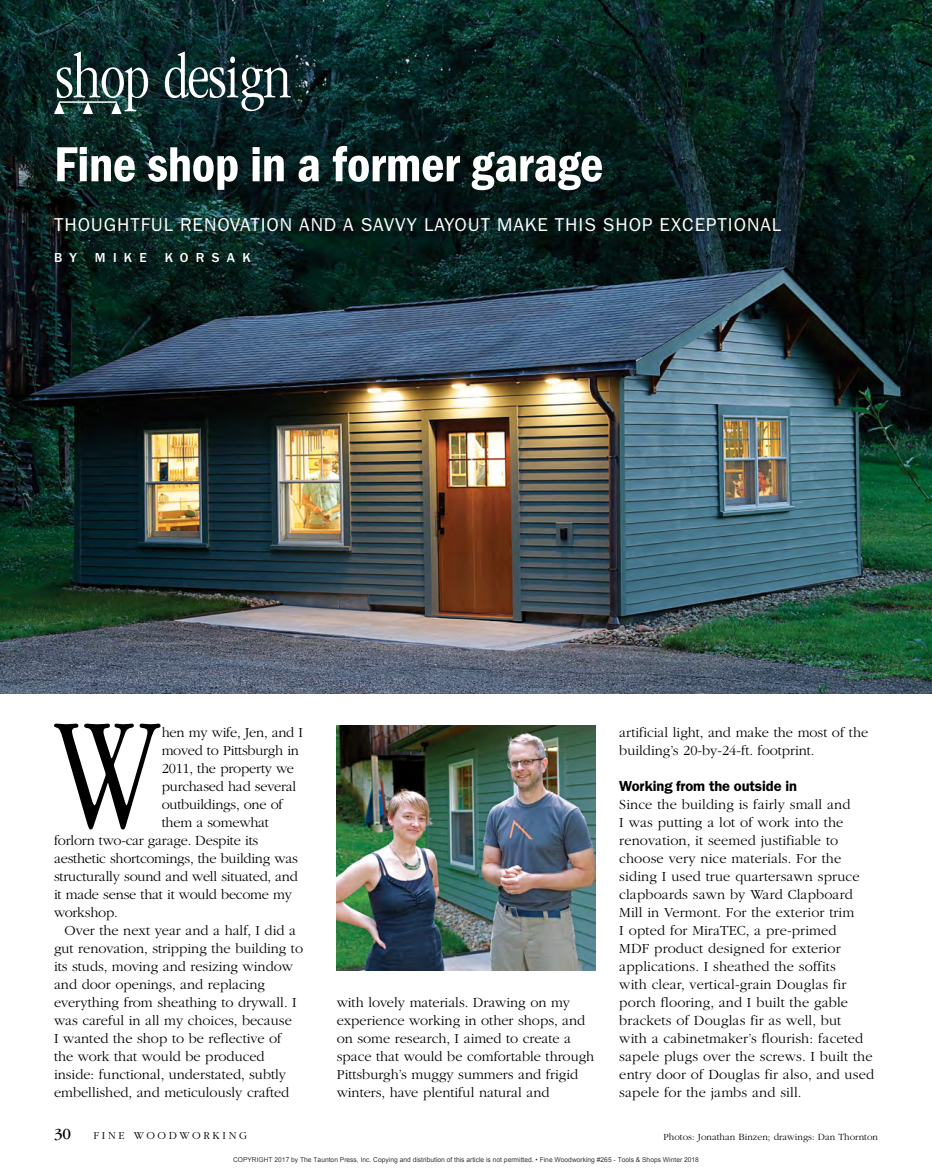
<style>
.page{position:relative;width:932px;height:1175px;background:#fff}
.page>*{position:absolute;margin:0;border:0;box-sizing:border-box;transform-origin:0 0}
.t1{font:300 condensed 163.8px "ITC Garamond Std";color:#000}
.t2{font:300 condensed 64.5px "ITC Garamond Std";letter-spacing:-.015em;color:#fff}
.t3{font:51px "ITC Franklin Gothic Std Dm Cd";letter-spacing:-.005em;color:#fff}
.t4{font:18.75px "ITC Franklin Gothic Std";letter-spacing:.05em;color:#fff}
.t5{font:16.05px "ITC Garamond Std";color:#000}
.t6{font:600 14.7px "ITC Franklin Gothic Std";letter-spacing:-.005em;color:#000}
.t7{font:300 14.4px/18px "ITC Garamond Std";color:#000}
.t8{font:500 13.5px "ITC Franklin Gothic Std";letter-spacing:.54em;color:#fff}
.t9{font:300 11.1px "ITC Garamond Std";letter-spacing:.24em;color:#000}
.t10{font:300 9.75px "ITC Garamond Std";letter-spacing:.005em;color:#000}
.t11{font:6.75px "Arial";color:rgb(0 0 0/.8)}
</style>
<div class="page">
<img style="left:0;top:0;width:932px;height:693px">
<svg style="left:54px;top:101px;width:10px;height:13px"></svg>
<svg style="left:83px;top:103px;width:10px;height:11px"></svg>
<svg style="left:111px;top:101px;width:11px;height:13px"></svg>
<hr style="left:59px;top:101px;width:57px;height:2px;background:#fff">
<img style="left:336px;top:725px;width:259px;height:245px">
<h2 class="t2" style="left:56px;top:41px;width:237px">shop design</h2>
<h3 class="t3" style="left:54px;top:135px;width:551px">Fine shop in a former garage</h3>
<h3 class="t4" style="left:54px;top:214px;width:728px">THOUGHTFUL RENOVATION AND A SAVVY LAYOUT MAKE THIS SHOP EXCEPTIONAL</h3>
<p class="t8" style="left:54px;top:250px;width:24px">B Y</p>
<p class="t8" style="left:95px;top:250px;width:53px">MIKE</p>
<p class="t8" style="left:165px;top:250px;width:87px">KORSAK</p>
<h1 class="t1" style="left:57px;top:684px;width:102px">W</h1>
<p class="t7" style="left:162px;top:723px;width:143px">hen my wife, Jen, and I</p>
<p class="t7" style="left:162px;top:741px;width:139px">moved to Pittsburgh in</p>
<p class="t7" style="left:162px;top:759px;width:134px">2011, the property we</p>
<p class="t7" style="left:162px;top:777px;width:136px">purchased had several</p>
<p class="t7" style="left:162px;top:795px;width:123px">outbuildings, one of</p>
<p class="t7" style="left:162px;top:813px;width:109px">them a somewhat</p>
<p class="t7" style="left:54px;top:831px;width:206px">forlorn two-car garage. Despite its</p>
<p class="t7" style="left:54px;top:849px;width:245px">aesthetic shortcomings, the building was</p>
<p class="t7" style="left:54px;top:867px;width:245px">structurally sound and well situated, and</p>
<p class="t7" style="left:54px;top:885px;width:239px">it made sense that it would become my</p>
<p class="t7" style="left:54px;top:903px;width:65px">workshop.</p>
<p class="t7" style="left:64px;top:921px;width:233px">Over the next year and a half, I did a</p>
<p class="t7" style="left:54px;top:939px;width:250px">gut renovation, stripping the building to</p>
<p class="t7" style="left:54px;top:957px;width:240px">its studs, moving and resizing window</p>
<p class="t7" style="left:54px;top:975px;width:212px">and door openings, and replacing</p>
<p class="t7" style="left:54px;top:993px;width:244px">everything from sheathing to drywall. I</p>
<p class="t7" style="left:54px;top:1011px;width:239px">was careful in all my choices, because</p>
<p class="t7" style="left:54px;top:1029px;width:229px">I wanted the shop to be reflective of</p>
<p class="t7" style="left:54px;top:1047px;width:212px">the work that would be produced</p>
<p class="t7" style="left:54px;top:1065px;width:233px">inside: functional, understated, subtly</p>
<p class="t7" style="left:54px;top:1083px;width:237px">embellished, and meticulously crafted</p>
<p class="t7" style="left:336px;top:993px;width:259px">with lovely materials. Drawing on my experience working in other shops, and on some research, I aimed to create a space that would be comfortable through Pittsburgh’s muggy summers and frigid winters, have plentiful natural and</p>
<p class="t7" style="left:619px;top:723px;width:250px">artificial light, and make the most of the building’s 20-by-24-ft. footprint.</p>
<p class="t6" style="left:619px;top:777px;width:179px">Working from the outside in</p>
<p class="t7" style="left:619px;top:795px;width:256px">Since the building is fairly small and<br>I was putting a lot of work into the renovation, it seemed justifiable to choose very nice materials. For the siding I used true quartersawn spruce clapboards sawn by Ward Clapboard Mill in Vermont. For the exterior trim<br>I opted for MiraTEC, a pre-primed<br>MDF product designed for exterior applications. I sheathed the soffits<br>with clear, vertical-grain Douglas fir porch flooring, and I built the gable brackets of Douglas fir as well, but<br>with a cabinetmaker’s flourish: faceted sapele plugs over the screws. I built the entry door of Douglas fir also, and used sapele for the jambs and sill.</p>
<p class="t5" style="left:54px;top:1124px;width:19px">30</p>
<p class="t9" style="left:93px;top:1129px;width:155px">FINE WOODWORKING</p>
<p class="t10" style="left:663px;top:1131px;width:216px">Photos: Jonathan Binzen; drawings: Dan Thornton</p>
<p class="t11" style="left:233px;top:1156px;width:467px">COPYRIGHT 2017 by The Taunton Press, Inc. Copying and distribution of this article is not permitted. • Fine Woodworking #265 - Tools &amp; Shops Winter 2018</p>
</div>
